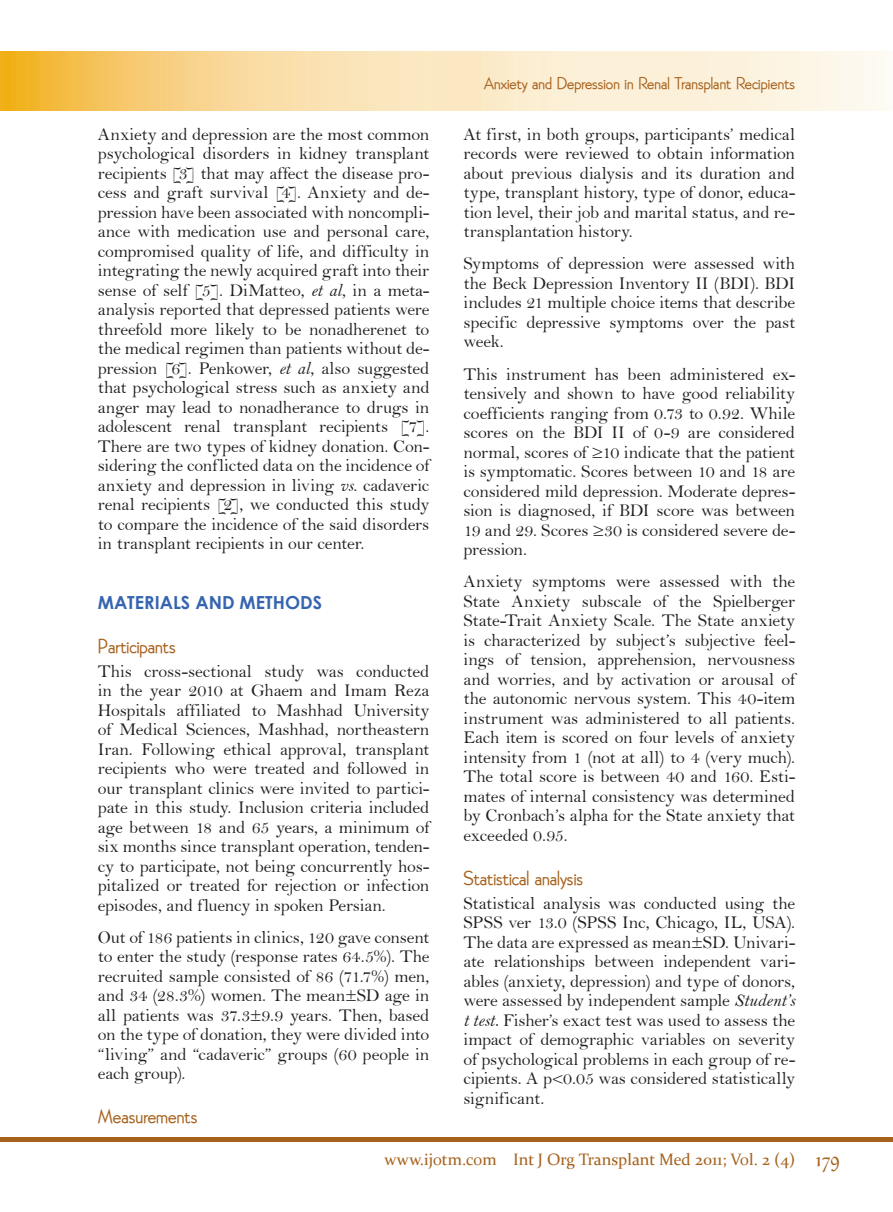
<style>
.page{position:relative;width:893px;height:1212px;background:#fff}
.page>*{position:absolute;margin:0;border:0;box-sizing:border-box;transform-origin:0 0}
.Sub_head{font:19.5px "Bennie Goethe SH";color:#a6611c}
.Body{font:18px/19.5px "Bell";letter-spacing:-.01em;color:#231f20;text-align:justify}
.Heading{font:700 18px "Century Gothic";color:#3665b0}
.Running_Title{font:16.5px "Bennie Goethe SH";color:#a6611c}
.Footer_1st_Page{font:16.5px "Constantia";color:#a6611c}
.s1{font-family:"Bell MT Italic"}
</style>
<div class="page">
<div style="left:0;top:1137px;width:893px;height:5px;background:#a6611c"></div>
<img style="left:0;top:52px;width:883px;height:59px">
<p class="Body" style="left:98px;top:124px;width:333px">Anxiety and depression are the most common psychological disorders in kidney transplant recipients [3] that may affect the disease pro&shy;cess and graft survival [4]. Anxiety and de&shy;pression have been associated with noncompli&shy;ance with medication use and personal care, compromised quality of life, and difficulty in integrating the newly acquired graft into their sense of self [5]. DiMatteo, <span class="s1">et al</span>, in a meta&shy;analysis reported that depressed patients were threefold more likely to be nonadherenet to the medical regimen than patients without de&shy;pression [6]. Penkower, <span class="s1">et al</span>, also suggested that psychological stress such as anxiety and anger may lead to nonadherance to drugs in adolescent renal transplant recipients [7].<br>There are two types of kidney donation. Con&shy;sidering the conflicted data on the incidence of anxiety and depression in living <span class="s1">vs</span>. cadaveric renal recipients [2], we conducted this study to compare the incidence of the said disorders in transplant recipients in our center.</p>
<p class="Heading" style="left:98px;top:589px;width:226px">MATERIALS AND METHODS</p>
<p class="Sub_head" style="left:98px;top:633px;width:79px">Participants</p>
<p class="Body" style="left:98px;top:661px;width:333px">This cross-sectional study was conducted in the year 2010 at Ghaem and Imam Reza Hospitals affiliated to Mashhad University of Medical Sciences, Mashhad, northeastern Iran. Following ethical approval, transplant recipients who were treated and followed in our transplant clinics were invited to partici&shy;pate in this study. Inclusion criteria included age between 18 and 65 years, a minimum of six months since transplant operation, tenden&shy;cy to participate, not being concurrently hos&shy;pitalized or treated for rejection or infection episodes, and fluency in spoken Persian.</p>
<p class="Body" style="left:98px;top:927px;width:333px">Out of 186 patients in clinics, 120 gave consent to enter the study (response rates 64.5%). The recruited sample consisted of 86 (71.7%) men, and 34 (28.3%) women. The mean±SD age in all patients was 37.3±9.9 years. Then, based on the type of donation, they were divided into “living” and “cadaveric” groups (60 people in each group).</p>
<p class="Sub_head" style="left:98px;top:1103px;width:101px">Measurements</p>
<p class="Running_Title" style="left:484px;top:73px;width:313px">Anxiety and Depression in Renal Transplant Recipients</p>
<p class="Body" style="left:463px;top:124px;width:333px">At first, in both groups, participants’ medical records were reviewed to obtain information about previous dialysis and its duration and type, transplant history, type of donor, educa&shy;tion level, their job and marital status, and re&shy;transplantation history.</p>
<p class="Body" style="left:463px;top:254px;width:333px">Symptoms of depression were assessed with the Beck Depression Inventory II (BDI). BDI includes 21 multiple choice items that describe specific depressive symptoms over the past week.</p>
<p class="Body" style="left:463px;top:364px;width:333px">This instrument has been administered ex&shy;tensively and shown to have good reliability coefficients ranging from 0.73 to 0.92. While scores on the BDI II of 0-9 are considered normal, scores of ≥10 indicate that the patient is symptomatic. Scores between 10 and 18 are considered mild depression. Moderate depres&shy;sion is diagnosed, if BDI score was between 19 and 29. Scores ≥30 is considered severe de&shy;pression.</p>
<p class="Body" style="left:463px;top:572px;width:333px">Anxiety symptoms were assessed with the State Anxiety subscale of the Spielberger State-Trait Anxiety Scale. The State anxiety is characterized by subject’s subjective feel&shy;ings of tension, apprehension, nervousness and worries, and by activation or arousal of the autonomic nervous system. This 40-item instrument was administered to all patients.<br>Each item is scored on four levels of anxiety intensity from 1 (not at all) to 4 (very much).<br>The total score is between 40 and 160. Esti&shy;mates of internal consistency was determined by Cronbach’s alpha for the State anxiety that exceeded 0.95.</p>
<p class="Sub_head" style="left:463px;top:865px;width:121px">Statistical analysis</p>
<p class="Body" style="left:463px;top:893px;width:333px">Statistical analysis was conducted using the SPSS ver 13.0 (SPSS Inc, Chicago, IL, USA).<br>The data are expressed as mean±SD. Univari&shy;ate relationships between independent vari&shy;ables (anxiety, depression) and type of donors, were assessed by independent sample <span class="s1">Student’s t test.</span> Fisher’s exact test was used to assess the impact of demographic variables on severity of psychological problems in each group of re&shy;cipients. A p&lt;0.05 was considered statistically significant.</p>
<p class="Footer_1st_Page" style="left:385px;top:1148px;width:412px">www.ijotm.com Int J Org Transplant Med 2011; Vol. 2 (4)</p>
</div>
